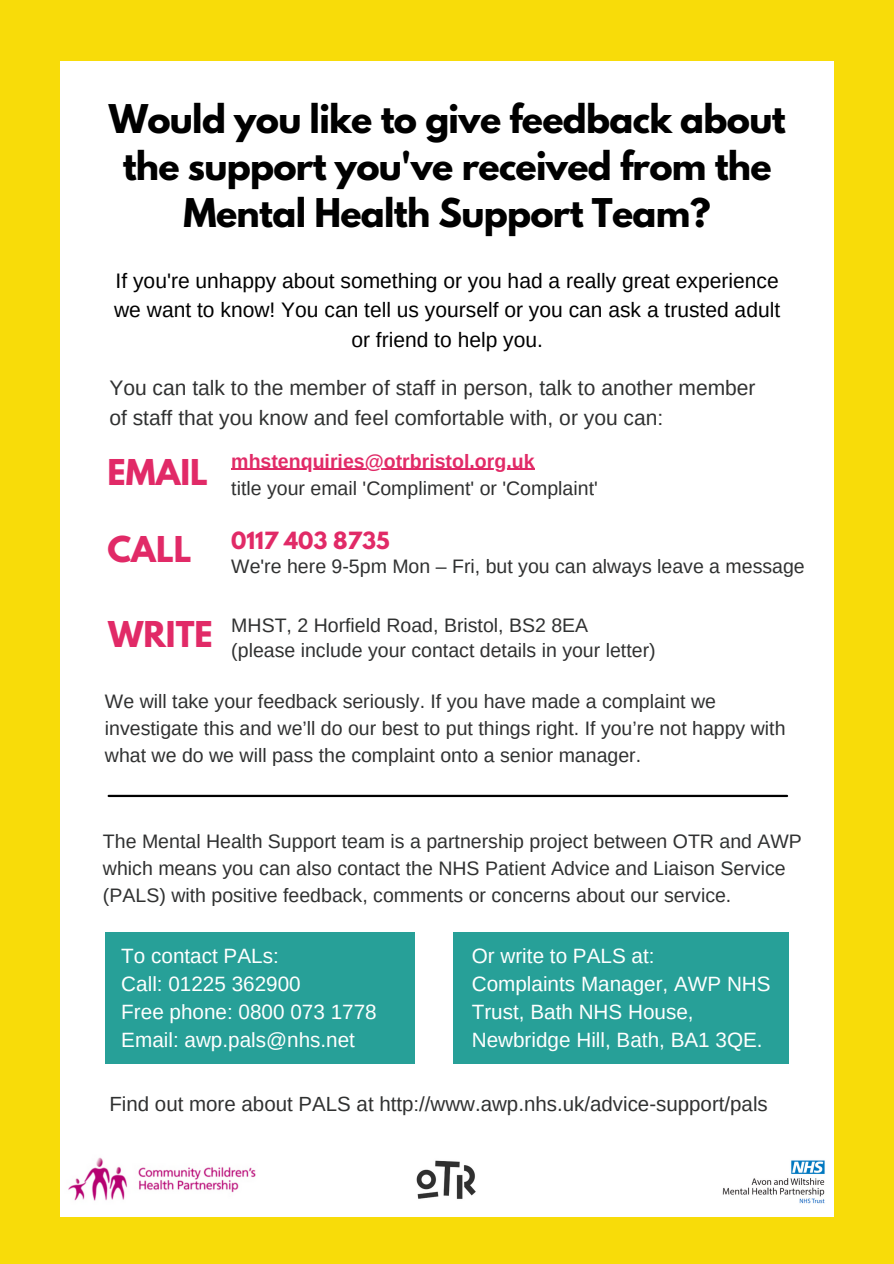
<style>
.page{position:relative;width:894px;height:1264px;background:#fff}
.page>*{position:absolute;margin:0;border:0;box-sizing:border-box;transform-origin:0 0}
.t1{font:700 35.1px/47.2px "League Spartan";letter-spacing:-.02em;color:#000;text-align:center}
.t2{font:700 31.5px "League Spartan";color:#e12a67}
.t3{font:21px/29.2px "Arimo";color:#000;text-align:center}
.t4{font:21px/29.2px "Arimo";color:#303131}
.t5{font:700 21px "League Spartan";color:#e12a67}
.t6{font:20.7px/28.2px "Arimo";color:#fff}
.t7{font:20.55px "Arimo";color:#303131}
.t8{font:19.5px/27px "Arimo";color:#303131}
.t9{font:700 19.5px "Arimo";color:#e12a67}
</style>
<div class="page">
<div style="left:0;top:0;width:893px;height:1263px;background:#f8dc09"></div>
<div style="left:61px;top:61px;width:772px;height:1156px;background:#fff"></div>
<div style="left:105px;top:931px;width:310px;height:132px;background:#27a098"></div>
<div style="left:453px;top:931px;width:335px;height:132px;background:#27a098"></div>
<hr style="left:109px;top:794px;width:677px;height:3px;background:#000">
<img style="left:68px;top:1157px;width:757px;height:47px">
<hr style="left:231px;top:468px;width:303px;height:2px;background:#e12a67">
<p class="t1" style="left:109px;top:99px;width:678px">Would you like to give feedback about the support you've received from the<br>Mental Health Support Team?</p>
<p class="t3" style="left:114px;top:266px;width:667px">If you're unhappy about something or you had a really great experience we want to know! You can tell us yourself or you can ask a trusted adult or friend to help you.</p>
<p class="t4" style="left:109px;top:373px;width:647px">You can talk to the member of staff in person, talk to another member of staff that you know and feel comfortable with, or you can:</p>
<p class="t9" style="left:231px;top:450px;width:305px">mhstenquiries@otrbristol.org.uk</p>
<p class="t8" style="left:231px;top:474px;width:368px">title your email 'Compliment' or 'Complaint'</p>
<p class="t2" style="left:107px;top:456px;width:102px">EMAIL</p>
<p class="t2" style="left:107px;top:533px;width:86px">CALL</p>
<p class="t2" style="left:108px;top:618px;width:106px">WRITE</p>
<p class="t5" style="left:231px;top:529px;width:160px">0117 403 8735</p>
<p class="t8" style="left:231px;top:553px;width:575px">We're here 9-5pm Mon – Fri, but you can always leave a message</p>
<p class="t8" style="left:231px;top:611px;width:358px">MHST, 2 Horfield Road, Bristol, BS2 8EA</p>
<p class="t8" style="left:231px;top:636px;width:426px">(please include your contact details in your letter)</p>
<p class="t8" style="left:105px;top:688px;width:682px">We will take your feedback seriously. If you have made a complaint we investigate this and we’ll do our best to put things right. If you’re not happy with what we do we will pass the complaint onto a senior manager.</p>
<p class="t8" style="left:103px;top:827px;width:700px">The Mental Health Support team is a partnership project between OTR and AWP which means you can also contact the NHS Patient Advice and Liaison Service (PALS) with positive feedback, comments or concerns about our service.</p>
<p class="t6" style="left:121px;top:941px;width:159px">To contact PALs:</p>
<p class="t6" style="left:121px;top:969px;width:181px">Call: 01225 362900</p>
<p class="t6" style="left:121px;top:997px;width:257px">Free phone: 0800 073 1778</p>
<p class="t6" style="left:121px;top:1025px;width:235px">Email: awp.pals@nhs.net</p>
<p class="t6" style="left:471px;top:941px;width:184px">Or write to PALS at:</p>
<p class="t6" style="left:471px;top:969px;width:300px">Complaints Manager, AWP NHS<br>Trust, Bath NHS House,<br>Newbridge Hill, Bath, BA1 3QE.</p>
<p class="t7" style="left:109px;top:1092px;width:659px">Find out more about PALS at http://www.awp.nhs.uk/advice-support/pals</p>
</div>
